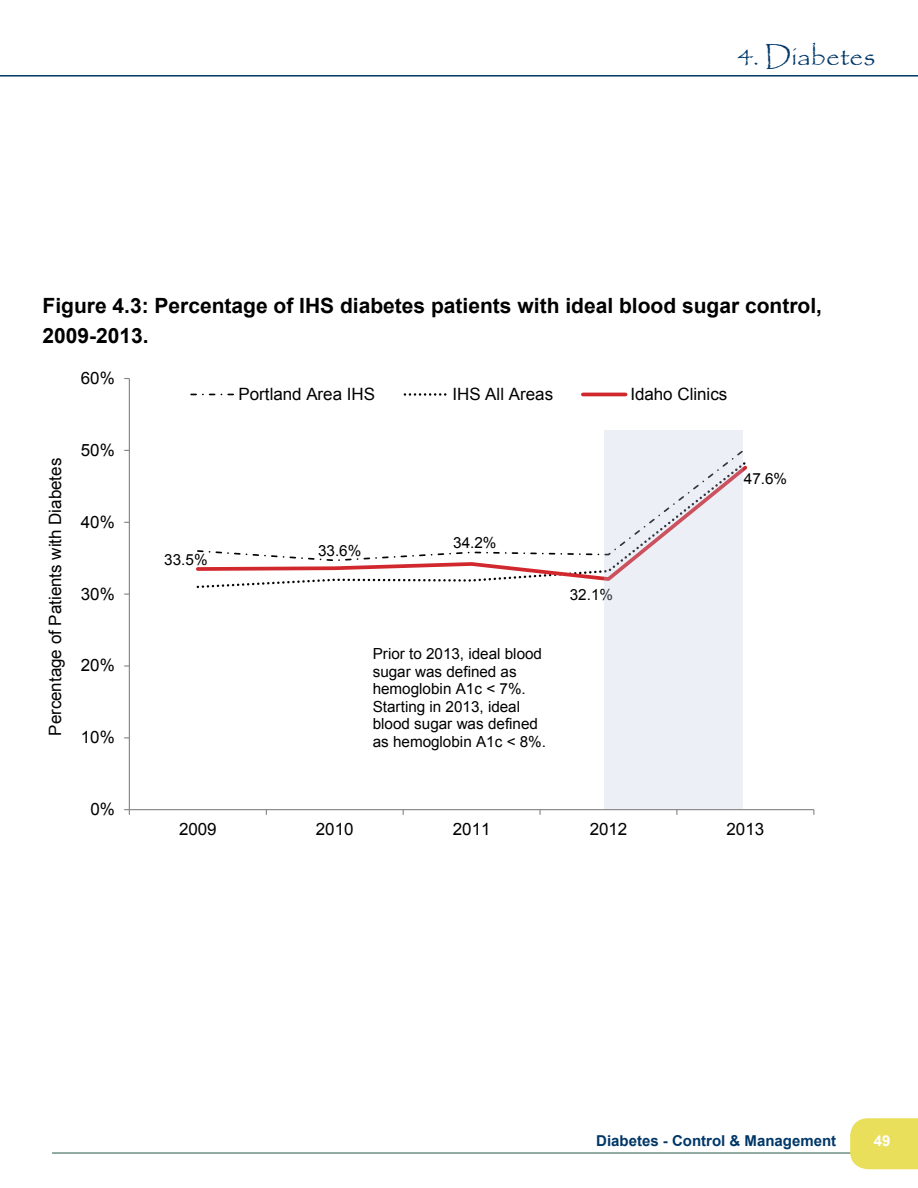
<style>
.page{position:relative;width:918px;height:1188px;background:#fff}
.page>*{position:absolute;margin:0;border:0;box-sizing:border-box;transform-origin:0 0}
.t1{font:27px "Papyrus";color:#003768}
.t2{font:700 21px/30px "Arial";color:#000}
.t3{font:700 18.6px "Arial";color:#000}
.t4{font:16.95px "Arial";letter-spacing:-.005em;color:#000}
.t5{font:15.3px/17.5px "Arial";letter-spacing:-.005em;color:#000}
.t6{font:700 15px "Arial";color:#003768}
.t7{font:700 15px "Arial";color:#fff}
</style>
<div class="page">
<hr style="left:129px;top:379px;width:1px;height:431px;background:#868686">
<hr style="left:129px;top:809px;width:685px;height:1px;background:#868686">
<svg style="left:124px;top:809px;width:6px;height:6px"></svg>
<svg style="left:196px;top:462px;width:552px;height:121px"></svg>
<svg style="left:191px;top:394px;width:43px;height:1px"></svg>
<svg style="left:405px;top:393px;width:42px;height:3px"></svg>
<hr style="left:583px;top:393px;width:43px;height:3px;background:#d1282e">
<div style="left:604px;top:430px;width:139px;height:379px;background:#eceff6"></div>
<hr style="left:52px;top:1152px;width:811px;height:2px;background:#6e8f85">
<svg style="left:849px;top:1118px;width:69px;height:52px;background:#eae166"></svg>
<hr style="left:0;top:75px;width:918px;height:2px;background:#003768">
<h1 class="t1" style="left:738px;top:39px;width:139px">4. Diabetes</h1>
<p class="t2" style="left:43px;top:291px;width:781px">Figure 4.3: Percentage of IHS diabetes patients with ideal blood sugar control,<br>2009-2013.</p>
<p class="t3" style="left:37px;top:332px;width:48px">2013.</p>
<p class="t4" style="left:81px;top:367px;width:36px">60%</p>
<p class="t4" style="left:44px;top:736px;width:279px;rotate:-90deg">Percentage of Patients with Diabetes</p>
<p class="t4" style="left:81px;top:439px;width:36px">50%</p>
<p class="t4" style="left:81px;top:511px;width:36px">40%</p>
<p class="t4" style="left:81px;top:582px;width:36px">30%</p>
<p class="t4" style="left:81px;top:654px;width:36px">20%</p>
<p class="t4" style="left:81px;top:726px;width:36px">10%</p>
<p class="t4" style="left:90px;top:798px;width:26px">0%</p>
<p class="t5" style="left:164px;top:551px;width:45px">33.5%</p>
<p class="t4" style="left:239px;top:383px;width:138px">Portland Area IHS</p>
<p class="t4" style="left:452px;top:383px;width:102px">IHS All Areas</p>
<p class="t4" style="left:630px;top:383px;width:98px">Idaho Clinics</p>
<p class="t5" style="left:318px;top:542px;width:45px">33.6%</p>
<p class="t5" style="left:453px;top:534px;width:45px">34.2%</p>
<p class="t5" style="left:373px;top:645px;width:175px">Prior to 2013, ideal blood sugar was defined as hemoglobin A1c &lt; 7%.<br>Starting in 2013, ideal blood sugar was defined as hemoglobin A1c &lt; 8%.</p>
<p class="t5" style="left:570px;top:586px;width:45px">32.1%</p>
<p class="t5" style="left:744px;top:470px;width:45px">47.6%</p>
<p class="t4" style="left:179px;top:818px;width:39px">2009</p>
<p class="t4" style="left:316px;top:818px;width:39px">2010</p>
<p class="t4" style="left:453px;top:818px;width:39px">2011</p>
<p class="t4" style="left:590px;top:818px;width:39px">2012</p>
<p class="t4" style="left:727px;top:818px;width:39px">2013</p>
<p class="t6" style="left:596px;top:1131px;width:242px">Diabetes - Control &amp; Management</p>
<p class="t7" style="left:874px;top:1131px;width:18px">49</p>
</div>
